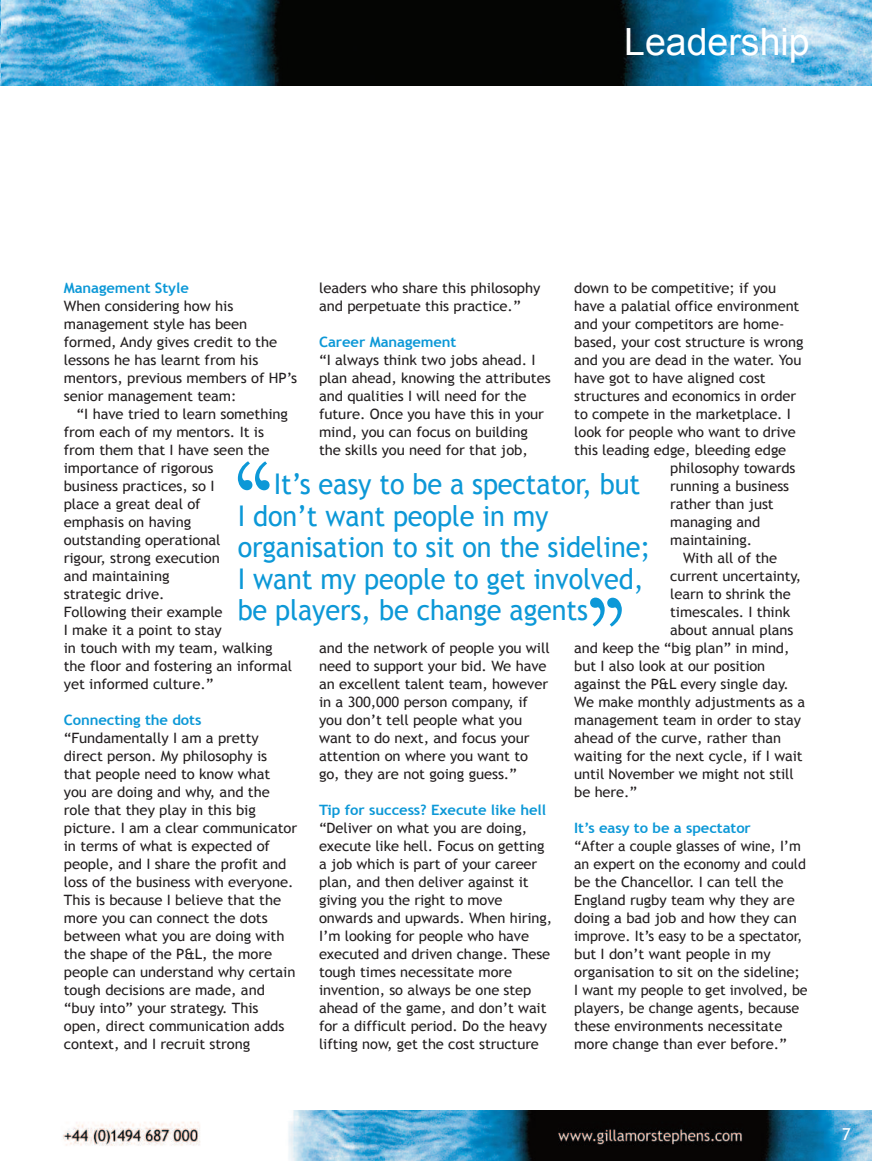
<style>
.page{position:relative;width:872px;height:1161px;background:#fff}
.page>*{position:absolute;margin:0;border:0;box-sizing:border-box;transform-origin:0 0}
.t1{font:500 126px "Berkeley Std";color:#0c98d7}
.t2{font:37.5px "Arial";color:#fff}
.t3{font:28.5px/31.5px "Trebuchet MS";letter-spacing:-.005em;color:#0c98d7;scale:.95 1}
.t4{font:16.5px "Trebuchet MS";color:#fff}
.t5{font:14.25px/18px "Trebuchet MS";letter-spacing:-.005em;color:#231f20;scale:1.04 1}
.t6{font:14.25px/18px "Trebuchet MS";letter-spacing:-.005em;color:#231f20}
.t7{font:700 14.25px "Trebuchet MS";letter-spacing:-.005em;color:#0c98d7;scale:1.04 1}
</style>
<div class="page">
<img style="left:62px;top:1111px;width:810px;height:50px">
<img style="left:0;top:0;width:872px;height:86px">
<h2 class="t2" style="left:599px;top:19px;width:210px">??????????</h2>
<h2 class="t2" style="left:624px;top:21px;width:187px">Leadership</h2>
<p class="t7" style="left:64px;top:280px;width:122px">Management Style</p>
<p class="t5" style="left:64px;top:297px;width:226px">When considering how his management style has been formed, Andy gives credit to the lessons he has learnt from his mentors, previous members of HP’s senior management team:</p>
<p class="t5" style="left:64px;top:405px;width:221px;text-indent:13px">“I have tried to learn something from each of my mentors. It is from them that I have seen the importance of rigorous<br>business practices, so I<br>place a great deal of<br>emphasis on having<br>outstanding operational<br>rigour, strong execution<br>and maintaining<br>strategic drive.<br>Following their example<br>I make it a point to stay<br>in touch with my team, walking the floor and fostering an informal yet informed culture.”</p>
<p class="t7" style="left:64px;top:712px;width:134px">Connecting the dots</p>
<p class="t5" style="left:64px;top:729px;width:226px">“Fundamentally I am a pretty direct person. My philosophy is that people need to know what<br>you are doing and why, and the role that they play in this big picture. I am a clear communicator in terms of what is expected of people, and I share the profit and loss of the business with everyone.<br>This is because I believe that the more you can connect the dots between what you are doing with the shape of the P&amp;L, the more people can understand why certain tough decisions are made, and “buy into” your strategy. This open, direct communication adds context, and I recruit strong</p>
<p class="t6" style="left:574px;top:279px;width:203px">down to be competitive; if you</p>
<p class="t6" style="left:574px;top:297px;width:227px">have a palatial office environment</p>
<p class="t6" style="left:574px;top:315px;width:212px">and your competitors are home-</p>
<p class="t6" style="left:574px;top:333px;width:231px">based, your cost structure is wrong</p>
<p class="t6" style="left:574px;top:351px;width:229px">and you are dead in the water. You</p>
<p class="t6" style="left:574px;top:369px;width:193px">have got to have aligned cost</p>
<p class="t6" style="left:574px;top:387px;width:223px">structures and economics in order</p>
<p class="t6" style="left:574px;top:405px;width:218px">to compete in the marketplace. I</p>
<p class="t6" style="left:574px;top:423px;width:223px">look for people who want to drive</p>
<p class="t6" style="left:574px;top:441px;width:213px">this leading edge, bleeding edge</p>
<p class="t6" style="left:670px;top:459px;width:127px">philosophy towards</p>
<p class="t6" style="left:670px;top:477px;width:120px">running a business</p>
<p class="t6" style="left:670px;top:495px;width:105px">rather than just</p>
<p class="t6" style="left:670px;top:513px;width:92px">managing and</p>
<p class="t6" style="left:670px;top:531px;width:83px">maintaining.</p>
<p class="t6" style="left:683px;top:549px;width:96px">With all of the</p>
<p class="t6" style="left:670px;top:567px;width:132px">current uncertainty,</p>
<p class="t6" style="left:670px;top:585px;width:122px">learn to shrink the</p>
<p class="t6" style="left:670px;top:603px;width:121px">timescales. I think</p>
<p class="t6" style="left:670px;top:621px;width:125px">about annual plans</p>
<p class="t6" style="left:574px;top:639px;width:217px">and keep the “big plan” in mind,</p>
<p class="t6" style="left:574px;top:657px;width:192px">but I also look at our position</p>
<p class="t6" style="left:574px;top:675px;width:216px">against the P&amp;L every single day.</p>
<p class="t6" style="left:574px;top:693px;width:232px">We make monthly adjustments as a</p>
<p class="t6" style="left:574px;top:711px;width:228px">management team in order to stay</p>
<p class="t6" style="left:574px;top:729px;width:208px">ahead of the curve, rather than</p>
<p class="t6" style="left:574px;top:747px;width:230px">waiting for the next cycle, if I wait</p>
<p class="t6" style="left:574px;top:765px;width:221px">until November we might not still</p>
<p class="t6" style="left:574px;top:783px;width:64px">be here.”</p>
<p class="t7" style="left:574px;top:820px;width:171px">It’s easy to be a spectator</p>
<p class="t6" style="left:574px;top:837px;width:235px">“After a couple glasses of wine, I’m an expert on the economy and could be the Chancellor. I can tell the<br>England rugby team why they are doing a bad job and how they can improve. It’s easy to be a spectator, but I don’t want people in my organisation to sit on the sideline;<br>I want my people to get involved, be players, be change agents, because these environments necessitate more change than ever before.”</p>
<p class="t5" style="left:319px;top:279px;width:214px">leaders who share this philosophy and perpetuate this practice.”</p>
<p class="t7" style="left:319px;top:334px;width:134px">Career Management</p>
<p class="t5" style="left:319px;top:351px;width:224px">“I always think two jobs ahead. I plan ahead, knowing the attributes and qualities I will need for the future. Once you have this in your mind, you can focus on building the skills you need for that job,</p>
<h1 class="t1" style="left:232px;top:455px;width:43px">‘‘</h1>
<h3 class="t3" style="left:238px;top:468px;width:436px;text-indent:36px">It’s easy to be a spectator, but<br>I don’t want people in my organisation to sit on the sideline;<br>I want my people to get involved, be players, be change agents</h3>
<h1 class="t1" style="left:586px;top:591px;width:43px">’’</h1>
<p class="t5" style="left:319px;top:639px;width:223px">and the network of people you will need to support your bid. We have an excellent talent team, however in a 300,000 person company, if you don’t tell people what you want to do next, and focus your attention on where you want to go, they are not going guess.”</p>
<p class="t7" style="left:319px;top:802px;width:220px">Tip for success? Execute like hell</p>
<p class="t6" style="left:319px;top:819px;width:235px">“Deliver on what you are doing, execute like hell. Focus on getting a job which is part of your career plan, and then deliver against it giving you the right to move onwards and upwards. When hiring,<br>I’m looking for people who have executed and driven change. These tough times necessitate more invention, so always be one step ahead of the game, and don’t wait for a difficult period. Do the heavy lifting now, get the cost structure</p>
<p class="t4" style="left:842px;top:1124px;width:10px">7</p>
</div>
